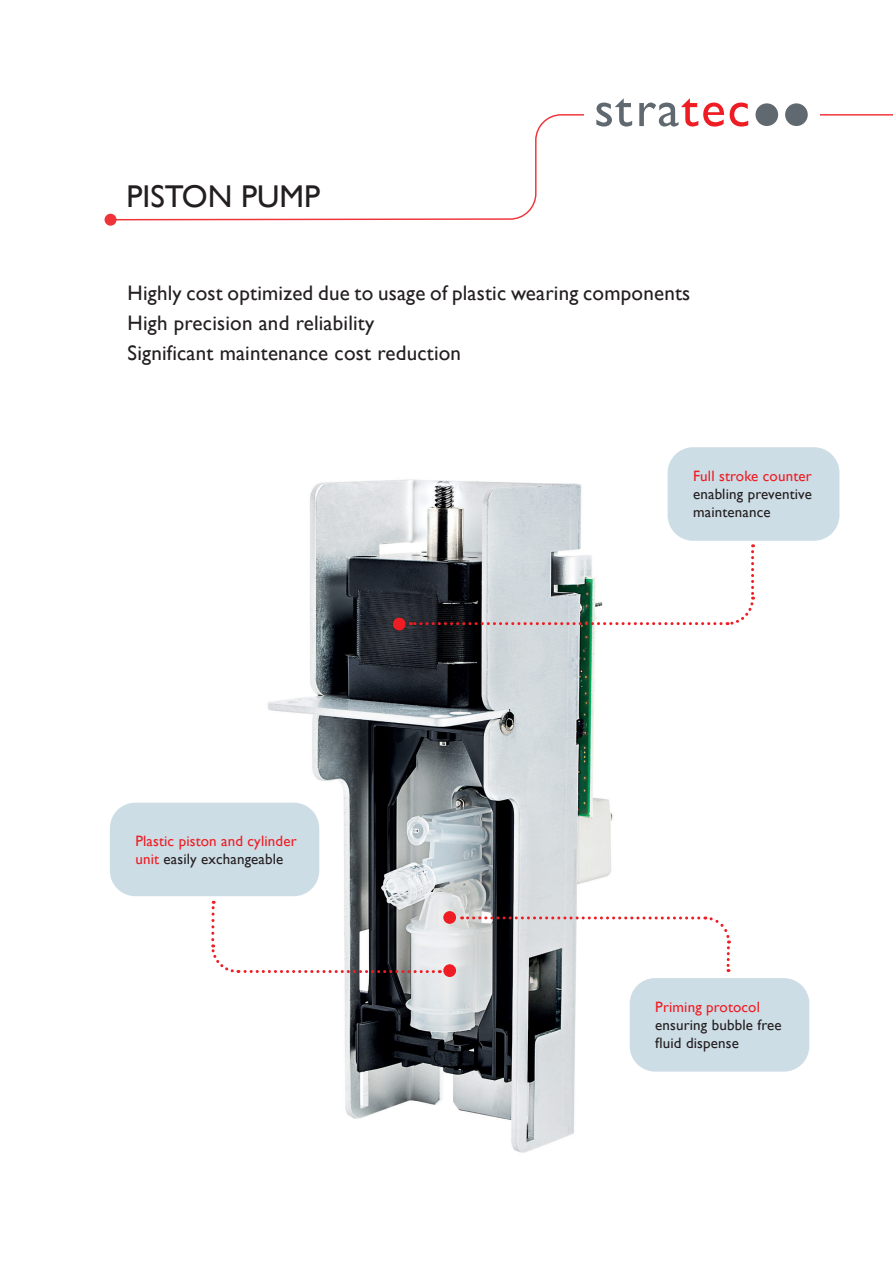
<style>
.page{position:relative;width:893px;height:1263px;background:#fff}
.page>*{position:absolute;margin:0;border:0;box-sizing:border-box;transform-origin:0 0}
.t1{font:31.5px "Gill Sans";color:#231f20}
.t2{font:21px/29.5px "Gill Sans";letter-spacing:.01em;color:#231f20}
.t3{font:15px/18px "Gill Sans";letter-spacing:.01em;color:#ee1d23}
.t4{font:15px/18px "Gill Sans";letter-spacing:.01em;color:#231f20}
.s1{color:#231f20}
</style>
<div class="page">
<svg style="left:105px;top:214px;width:12px;height:12px"></svg>
<img style="left:170px;top:448px;width:539px;height:705px">
<div style="left:393px;top:618px;width:13px;height:12px;background:#ee1d23;border-radius:50%"></div>
<svg style="left:727px;top:544px;width:28px;height:82px"></svg>
<svg style="left:410px;top:622px;width:311px;height:3px"></svg>
<div style="left:443px;top:911px;width:13px;height:13px;background:#ee1d23;border-radius:50%"></div>
<div style="left:110px;top:803px;width:209px;height:93px;background:#cddde6;border-radius:26px"></div>
<div style="left:443px;top:964px;width:13px;height:13px;background:#ee1d23;border-radius:50%"></div>
<div style="left:668px;top:447px;width:171px;height:94px;background:#cddde6;border-radius:26px"></div>
<svg style="left:210px;top:901px;width:223px;height:73px"></svg>
<div style="left:630px;top:978px;width:179px;height:93px;background:#cddde6;border-radius:26px"></div>
<svg style="left:462px;top:915px;width:269px;height:57px"></svg>
<svg style="left:596px;top:98px;width:36px;height:29px"></svg>
<svg style="left:639px;top:98px;width:85px;height:29px"></svg>
<svg style="left:730px;top:103px;width:18px;height:24px"></svg>
<div style="left:755px;top:103px;width:23px;height:23px;background:#5f696f;border-radius:50%"></div>
<div style="left:785px;top:103px;width:23px;height:23px;background:#5f696f;border-radius:50%"></div>
<h1 class="t1" style="left:126px;top:178px;width:195px">PISTON PUMP</h1>
<p class="t2" style="left:128px;top:279px;width:564px">Highly cost optimized due to usage of plastic wearing components<br>High precision and reliability<br>Significant maintenance cost reduction</p>
<p class="t3" style="left:135px;top:832px;width:163px">Plastic piston and cylinder unit <span class="s1">easily exchangeable</span></p>
<p class="t3" style="left:693px;top:467px;width:120px">Full stroke counter</p>
<p class="t4" style="left:693px;top:485px;width:120px">enabling preventive maintenance</p>
<p class="t3" style="left:655px;top:998px;width:106px">Priming protocol</p>
<p class="t4" style="left:655px;top:1016px;width:128px">ensuring bubble free fluid dispense</p>
</div>
